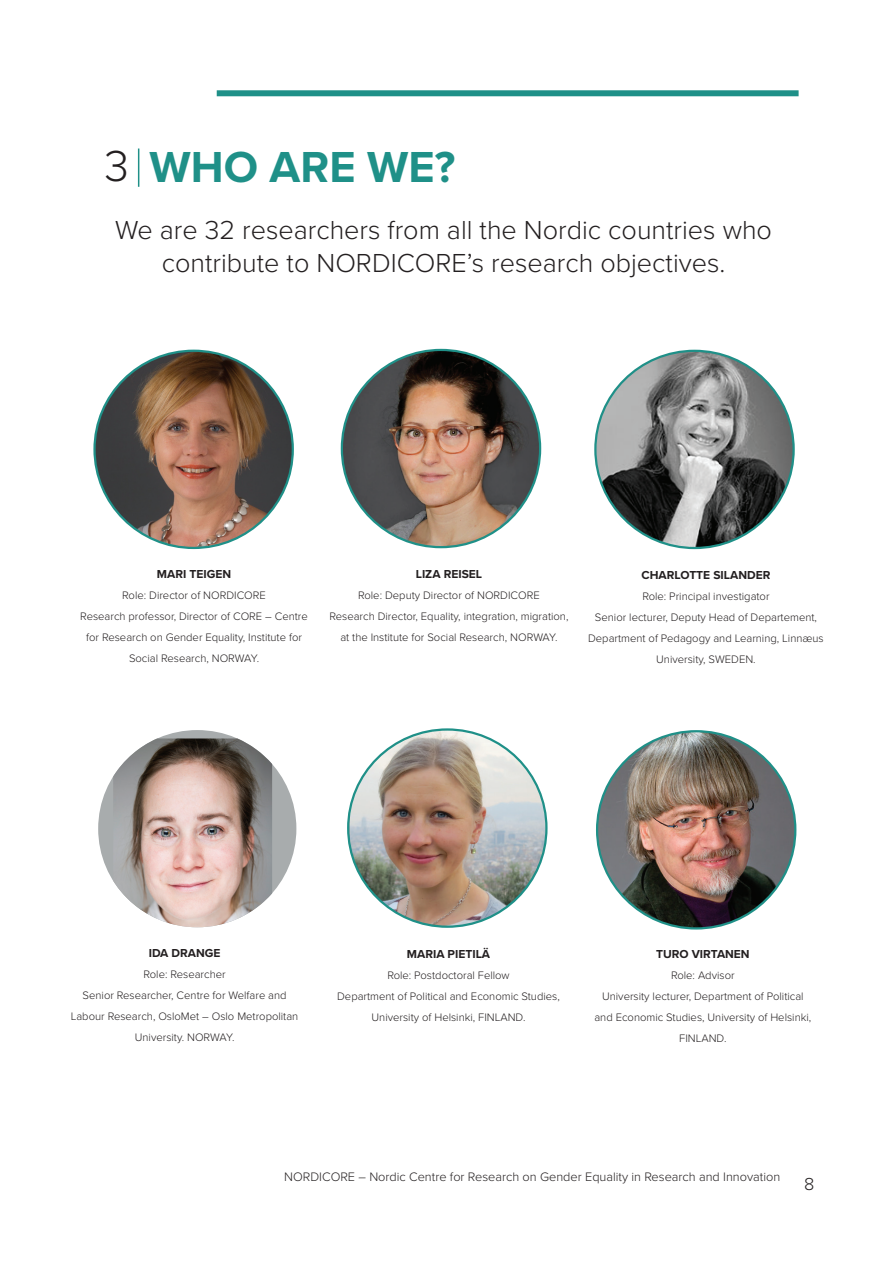
<style>
.page{position:relative;width:893px;height:1263px;background:#fff}
.page>*{position:absolute;margin:0;border:0;box-sizing:border-box;transform-origin:0 0}
.t1{font:700 45px "Proxima Nova";color:#1f9088}
.t2{font:300 27px/33px "Proxima Nova";color:#231f20;text-align:center}
.t3{font:300 18px "Proxima Nova";color:#231f20}
.t4{font:300 12.75px "Proxima Nova";color:#231f20}
.t5{font:700 12px "Proxima Nova";color:#231f20}
.t6{font:300 11.25px/21px "Proxima Nova";color:#231f20;text-align:center}
.s1{font-weight:300;color:#231f20}
</style>
<div class="page">
<hr style="left:138px;top:149px;width:1px;height:38px;background:#1f9088">
<div style="left:217px;top:90px;width:582px;height:6px;background:#1f9088"></div>
<img style="left:595px;top:351px;width:199px;height:197px">
<div style="left:98px;top:730px;width:198px;height:197px;background:#a8acad;border-radius:50%"></div>
<img style="left:113px;top:738px;width:159px;height:189px">
<img style="left:342px;top:350px;width:198px;height:197px">
<img style="left:96px;top:351px;width:196px;height:197px">
<img style="left:349px;top:731px;width:196px;height:196px">
<img style="left:597px;top:731px;width:198px;height:197px">
<h1 class="t1" style="left:104px;top:133px;width:352px"><span class="s1">3</span> WHO ARE WE?</h1>
<h2 class="t2" style="left:115px;top:212px;width:658px">We are 32 researchers from all the Nordic countries who contribute to NORDICORE’s research objectives.</h2>
<p class="t5" style="left:157px;top:565px;width:76px">MARI TEIGEN</p>
<p class="t6" style="left:80px;top:584px;width:229px">Role: Director of NORDICORE<br>Research professor, Director of CORE – Centre for Research on Gender Equality, Institute for Social Research, NORWAY.</p>
<p class="t5" style="left:416px;top:565px;width:68px">LIZA REISEL</p>
<p class="t6" style="left:329px;top:584px;width:240px">Role: Deputy Director of NORDICORE<br>Research Director, Equality, integration, migration, at the Institute for Social Research, NORWAY.</p>
<p class="t5" style="left:641px;top:566px;width:130px">CHARLOTTE SILANDER</p>
<p class="t6" style="left:588px;top:585px;width:237px">Role: Principal investigator<br>Senior lecturer, Deputy Head of Departement, Department of Pedagogy and Learning, Linnæus University, SWEDEN.</p>
<p class="t5" style="left:149px;top:944px;width:73px">IDA DRANGE</p>
<p class="t6" style="left:71px;top:963px;width:229px">Role: Researcher<br>Senior Researcher, Centre for Welfare and<br>Labour Research, OsloMet – Oslo Metropolitan<br>University. NORWAY.</p>
<p class="t5" style="left:407px;top:945px;width:85px">MARIA PIETILÄ</p>
<p class="t6" style="left:337px;top:964px;width:224px">Role: Postdoctoral Fellow<br>Department of Political and Economic Studies,<br>University of Helsinki, FINLAND.</p>
<p class="t5" style="left:656px;top:945px;width:95px">TURO VIRTANEN</p>
<p class="t6" style="left:594px;top:964px;width:218px">Role: Advisor<br>University lecturer, Department of Political and Economic Studies, University of Helsinki,<br>FINLAND.</p>
<p class="t4" style="left:284px;top:1167px;width:498px">NORDICORE – Nordic Centre for Research on Gender Equality in Research and Innovation</p>
<h3 class="t3" style="left:804px;top:1170px;width:12px">8</h3>
</div>
